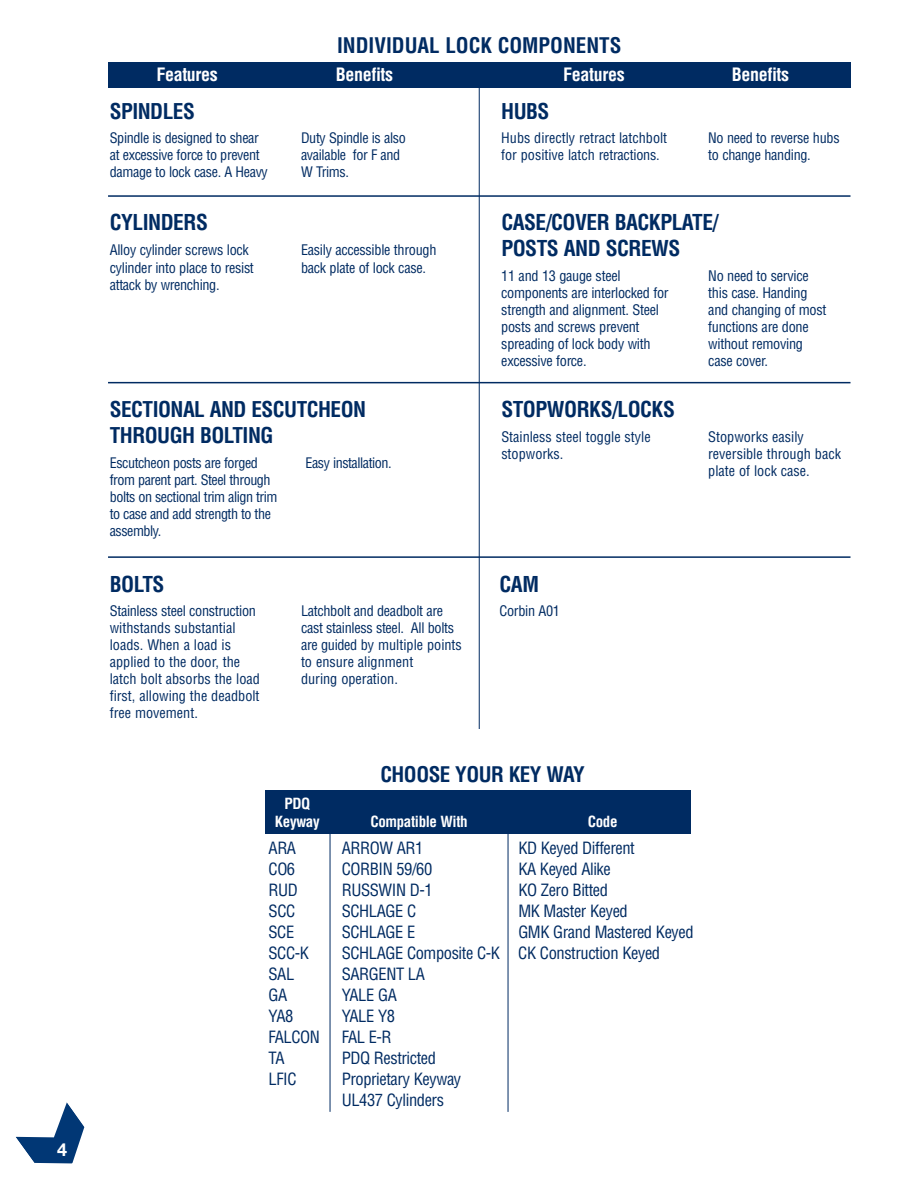
<style>
.page{position:relative;width:918px;height:1188px;background:#fff}
.page>*{position:absolute;margin:0;border:0;box-sizing:border-box;transform-origin:0 0}
.t1{font:700 condensed 21.45px/25.7px "Helvetica";letter-spacing:-.025em;color:#002b62}
.t2{font:700 condensed 21.3px/25.5px "Helvetica";letter-spacing:-.025em;color:#002b62}
.t3{font:700 condensed 21px "Helvetica";color:#002b62}
.t4{font:700 condensed 21px "Helvetica";letter-spacing:-.025em;color:#002b62}
.t5{font:700 condensed 18px "Helvetica";letter-spacing:-.02em;color:#fff}
.t6{font:700 18px "Helvetica Neue";color:#fff}
.t7{font:condensed 16.5px/21px "Helvetica";letter-spacing:-.025em;color:#002b62}
.t8{font:700 condensed 15px/18px "Helvetica";letter-spacing:-.025em;color:#fff;text-align:center}
.t9{font:condensed 14.25px/17.1px "Helvetica";letter-spacing:-.02em;color:#002b62}
.t10{font:condensed 14.25px/17.1px "Helvetica";color:#002b62}
.t11{font:condensed 14.1px/17px "Helvetica";letter-spacing:-.03em;color:#002b62}
</style>
<div class="page">
<svg style="left:16px;top:1102px;width:68px;height:61px"></svg>
<hr style="left:108px;top:195px;width:743px;height:2px;background:#002b62">
<hr style="left:108px;top:382px;width:743px;height:1px;background:#002b62">
<div style="left:108px;top:62px;width:743px;height:26px;background:#002b62"></div>
<div style="left:266px;top:790px;width:425px;height:43px;background:#002b62"></div>
<hr style="left:330px;top:812px;width:1px;height:300px;background:#002b62">
<hr style="left:508px;top:816px;width:1px;height:296px;background:#002b62">
<hr style="left:479px;top:74px;width:1px;height:655px;background:#002b62">
<hr style="left:108px;top:556px;width:743px;height:2px;background:#002b62">
<p class="t6" style="left:57px;top:1143px;width:12px">4</p>
<h3 class="t3" style="left:337px;top:34px;width:286px">INDIVIDUAL LOCK COMPONENTS</h3>
<p class="t5" style="left:156px;top:64px;width:63px">Features</p>
<p class="t5" style="left:336px;top:64px;width:59px">Benefits</p>
<p class="t5" style="left:563px;top:64px;width:63px">Features</p>
<p class="t5" style="left:732px;top:64px;width:59px">Benefits</p>
<h2 class="t2" style="left:110px;top:99px;width:87px">SPINDLES</h2>
<h2 class="t2" style="left:501px;top:99px;width:50px">HUBS</h2>
<p class="t11" style="left:110px;top:129px;width:160px">Spindle is designed to shear at excessive force to prevent damage to lock case. A Heavy</p>
<p class="t11" style="left:301px;top:129px;width:106px">Duty Spindle is also available for F and<br>W Trims.</p>
<h2 class="t2" style="left:110px;top:210px;width:100px">CYLINDERS</h2>
<p class="t9" style="left:110px;top:242px;width:146px">Alloy cylinder screws lock cylinder into place to resist attack by wrenching.</p>
<p class="t9" style="left:301px;top:242px;width:137px">Easily accessible through back plate of lock case.</p>
<h2 class="t2" style="left:110px;top:397px;width:258px">SECTIONAL AND ESCUTCHEON<br>THROUGH BOLTING</h2>
<p class="t11" style="left:110px;top:454px;width:169px">Escutcheon posts are forged from parent part. Steel through bolts on sectional trim align trim to case and add strength to the assembly.</p>
<p class="t11" style="left:306px;top:454px;width:88px">Easy installation.</p>
<h2 class="t2" style="left:110px;top:572px;width:56px">BOLTS</h2>
<p class="t10" style="left:110px;top:602px;width:152px">Stainless steel construction withstands substantial loads. When a load is applied to the door, the latch bolt absorbs the load first, allowing the deadbolt free movement.</p>
<p class="t9" style="left:301px;top:602px;width:162px">Latchbolt and deadbolt are cast stainless steel. All bolts are guided by multiple points to ensure alignment<br>during operation.</p>
<p class="t10" style="left:501px;top:129px;width:167px">Hubs directly retract latchbolt for positive latch retractions.</p>
<p class="t9" style="left:708px;top:129px;width:133px">No need to reverse hubs to change handing.</p>
<h1 class="t1" style="left:501px;top:210px;width:219px">CASE/COVER BACKPLATE/<br>POSTS AND SCREWS</h1>
<p class="t9" style="left:501px;top:267px;width:169px">11 and 13 gauge steel components are interlocked for strength and alignment. Steel posts and screws prevent spreading of lock body with excessive force.</p>
<p class="t9" style="left:708px;top:267px;width:120px">No need to service this case. Handing and changing of most functions are done without removing case cover.</p>
<h2 class="t2" style="left:501px;top:397px;width:175px">STOPWORKS/LOCKS</h2>
<p class="t10" style="left:501px;top:428px;width:151px">Stainless steel toggle style stopworks.</p>
<p class="t10" style="left:708px;top:428px;width:134px">Stopworks easily reversible through back plate of lock case.</p>
<h2 class="t2" style="left:500px;top:572px;width:41px">CAM</h2>
<p class="t9" style="left:500px;top:602px;width:62px">Corbin A01</p>
<p class="t8" style="left:275px;top:794px;width:46px">PDQ<br>Keyway</p>
<h3 class="t4" style="left:380px;top:762px;width:206px">CHOOSE YOUR KEY WAY</h3>
<p class="t8" style="left:371px;top:812px;width:99px">Compatible With</p>
<p class="t8" style="left:588px;top:812px;width:31px">Code</p>
<p class="t7" style="left:269px;top:838px;width:29px">ARA</p>
<p class="t7" style="left:342px;top:838px;width:83px">ARROW AR1</p>
<p class="t7" style="left:518px;top:838px;width:118px">KD Keyed Different</p>
<p class="t7" style="left:269px;top:859px;width:28px">CO6</p>
<p class="t7" style="left:342px;top:859px;width:92px">CORBIN 59/60</p>
<p class="t7" style="left:518px;top:859px;width:94px">KA Keyed Alike</p>
<p class="t7" style="left:269px;top:880px;width:31px">RUD</p>
<p class="t7" style="left:342px;top:880px;width:93px">RUSSWIN D-1</p>
<p class="t7" style="left:518px;top:880px;width:91px">KO Zero Bitted</p>
<p class="t7" style="left:269px;top:901px;width:28px">SCC</p>
<p class="t7" style="left:342px;top:901px;width:76px">SCHLAGE C</p>
<p class="t7" style="left:518px;top:901px;width:111px">MK Master Keyed</p>
<p class="t7" style="left:269px;top:922px;width:27px">SCE</p>
<p class="t7" style="left:342px;top:922px;width:75px">SCHLAGE E</p>
<p class="t7" style="left:518px;top:922px;width:177px">GMK Grand Mastered Keyed</p>
<p class="t7" style="left:269px;top:943px;width:42px">SCC-K</p>
<p class="t7" style="left:342px;top:943px;width:320px">SCHLAGE Composite C-K CK Construction Keyed</p>
<p class="t7" style="left:269px;top:964px;width:27px">SAL</p>
<p class="t7" style="left:342px;top:964px;width:85px">SARGENT LA</p>
<p class="t7" style="left:269px;top:985px;width:20px">GA</p>
<p class="t7" style="left:342px;top:985px;width:57px">YALE GA</p>
<p class="t7" style="left:269px;top:1006px;width:26px">YA8</p>
<p class="t7" style="left:342px;top:1006px;width:55px">YALE Y8</p>
<p class="t7" style="left:269px;top:1027px;width:53px">FALCON</p>
<p class="t7" style="left:342px;top:1027px;width:51px">FAL E-R</p>
<p class="t7" style="left:269px;top:1048px;width:18px">TA</p>
<p class="t7" style="left:342px;top:1048px;width:96px">PDQ Restricted</p>
<p class="t7" style="left:269px;top:1069px;width:30px">LFIC</p>
<p class="t7" style="left:342px;top:1069px;width:121px">Proprietary Keyway<br>UL437 Cylinders</p>
</div>
